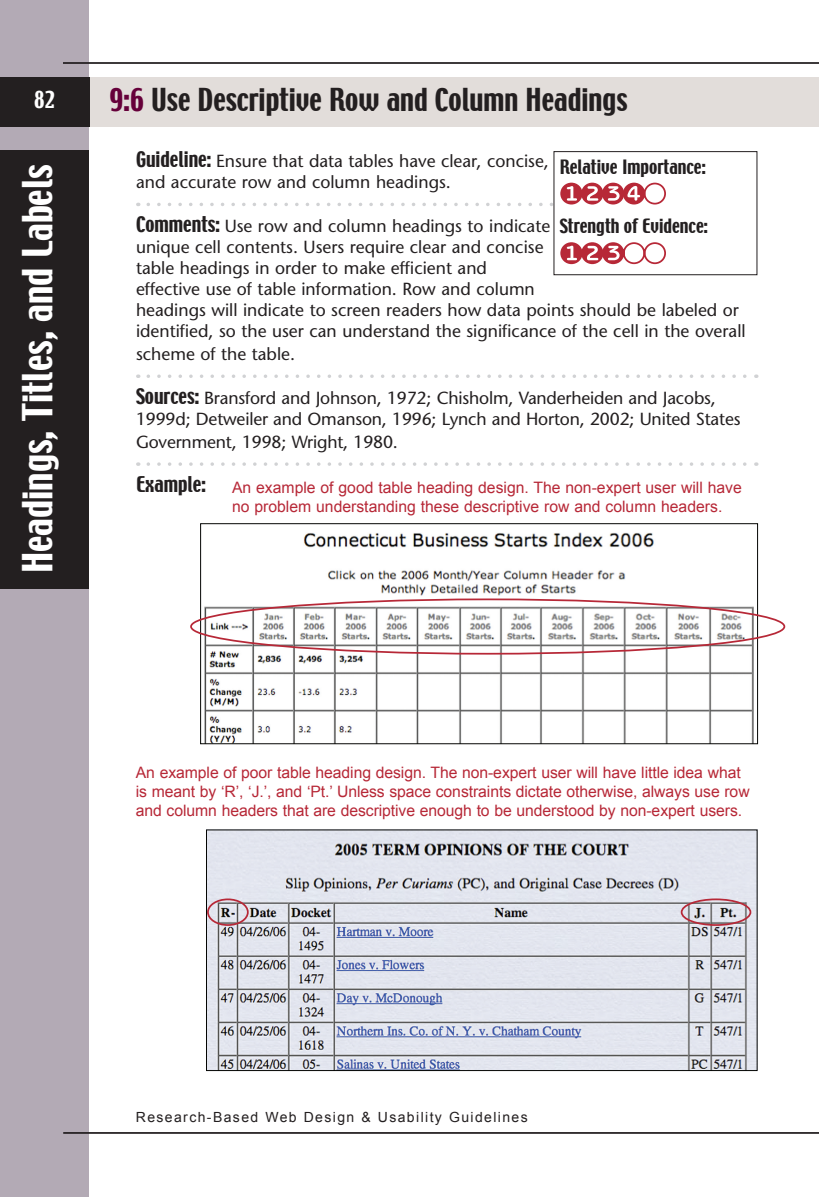
<style>
.page{position:relative;width:819px;height:1197px;background:#fff}
.page>*{position:absolute;margin:0;border:0;box-sizing:border-box;transform-origin:0 0}
.t1{font:36.75px "Techno";color:#fff}
.t2{font:28px "Techno";color:#231f20}
.t3{font:21px "Techno";color:#fff}
.t4{font:19.25px "Techno";color:#231f20}
.t5{font:17.5px/21px "Stone Sans";color:#231f20}
.t6{font:17.5px "Techno";color:#231f20}
.t7{font:15.75px/18.9px "Arial";letter-spacing:-.005em;color:#b72837}
.t8{font:14px "Arial";letter-spacing:.1em;color:#231f20}
.s1{color:#66003a}
.s2{font-family:"Techno";font-size:19.25px}
</style>
<div class="page">
<div style="left:85px;top:77px;width:734px;height:50px;background:#e2ddda"></div>
<svg style="left:148px;top:374px;width:609px;height:4px"></svg>
<div style="left:554px;top:151px;width:203px;height:124px;border:1px solid #231f20"></div>
<svg style="left:148px;top:183px;width:518px;height:23px"></svg>
<div style="left:561px;top:243px;width:21px;height:20px;background:#b72837;border-radius:50%"></div>
<div style="left:560px;top:242px;width:23px;height:22px;border:2px solid #b72837;border-radius:50%"></div>
<div style="left:582px;top:243px;width:21px;height:20px;background:#b72837;border-radius:50%"></div>
<div style="left:581px;top:242px;width:22px;height:22px;border:2px solid #b72837;border-radius:50%"></div>
<svg style="left:567px;top:246px;width:10px;height:14px"></svg>
<svg style="left:587px;top:242px;width:78px;height:22px"></svg>
<div style="left:0;top:0;width:89px;height:1197px;background:#b3aab5"></div>
<div style="left:0;top:77px;width:89px;height:50px;background:#231f20"></div>
<hr style="left:63px;top:62px;width:756px;height:2px;background:#231f20">
<div style="left:0;top:150px;width:89px;height:438px;background:#231f20"></div>
<hr style="left:63px;top:1132px;width:756px;height:2px;background:#231f20">
<svg style="left:148px;top:462px;width:609px;height:4px"></svg>
<img style="left:202px;top:532px;width:554px;height:210px">
<div style="left:200px;top:523px;width:558px;height:221px;border:1px solid #040503"></div>
<img style="left:208px;top:832px;width:548px;height:237px">
<div style="left:206px;top:830px;width:552px;height:241px;border:1px solid #040503"></div>
<div style="left:190px;top:598px;width:595px;height:57px;border:2px solid #b72837;border-radius:50%"></div>
<div style="left:207px;top:899px;width:42px;height:27px;border:2px solid #b72837;border-radius:50%"></div>
<div style="left:681px;top:899px;width:70px;height:27px;border:2px solid #b72837;border-radius:50%"></div>
<p class="t3" style="left:34px;top:85px;width:22px">82</p>
<p class="t1" style="left:13px;top:573px;width:410px;rotate:-90deg">Headings, Titles, and Labels</p>
<p class="t2" style="left:110px;top:80px;width:519px"><span class="s1">9:6</span> Use Descriptive Row and Column Headings</p>
<p class="t5" style="left:136px;top:150px;width:414px"><span class="s2">Guideline:</span> Ensure that data tables have clear, concise, and accurate row and column headings.</p>
<p class="t5" style="left:136px;top:216px;width:611px"><span class="s2">Comments:</span> Use row and column headings to indicate<br>unique cell contents. Users require clear and concise<br>table headings in order to make efficient and<br>effective use of table information. Row and column<br>headings will indicate to screen readers how data points should be labeled or identified, so the user can understand the significance of the cell in the overall</p>
<p class="t5" style="left:136px;top:344px;width:161px">scheme of the table.</p>
<p class="t5" style="left:136px;top:388px;width:606px"><span class="s2">Sources:</span> Bransford and Johnson, 1972; Chisholm, Vanderheiden and Jacobs,<br>1999d; Detweiler and Omanson, 1996; Lynch and Horton, 2002; United States</p>
<p class="t5" style="left:136px;top:432px;width:263px">Government, 1998; Wright, 1980.</p>
<p class="t4" style="left:136px;top:472px;width:71px">Example:</p>
<p class="t6" style="left:560px;top:155px;width:148px">Relative Importance:</p>
<p class="t6" style="left:560px;top:214px;width:150px">Strength of Evidence:</p>
<p class="t7" style="left:232px;top:478px;width:511px">An example of good table heading design. The non-expert user will have no problem understanding these descriptive row and column headers.</p>
<p class="t7" style="left:136px;top:763px;width:615px">An example of poor table heading design. The non-expert user will have little idea what is meant by ‘R’, ‘J.’, and ‘Pt.’ Unless space constraints dictate otherwise, always use row and column headers that are descriptive enough to be understood by non-expert users.</p>
<p class="t8" style="left:136px;top:1110px;width:393px">Research-Based Web Design &amp; Usability Guidelines</p>
</div>
